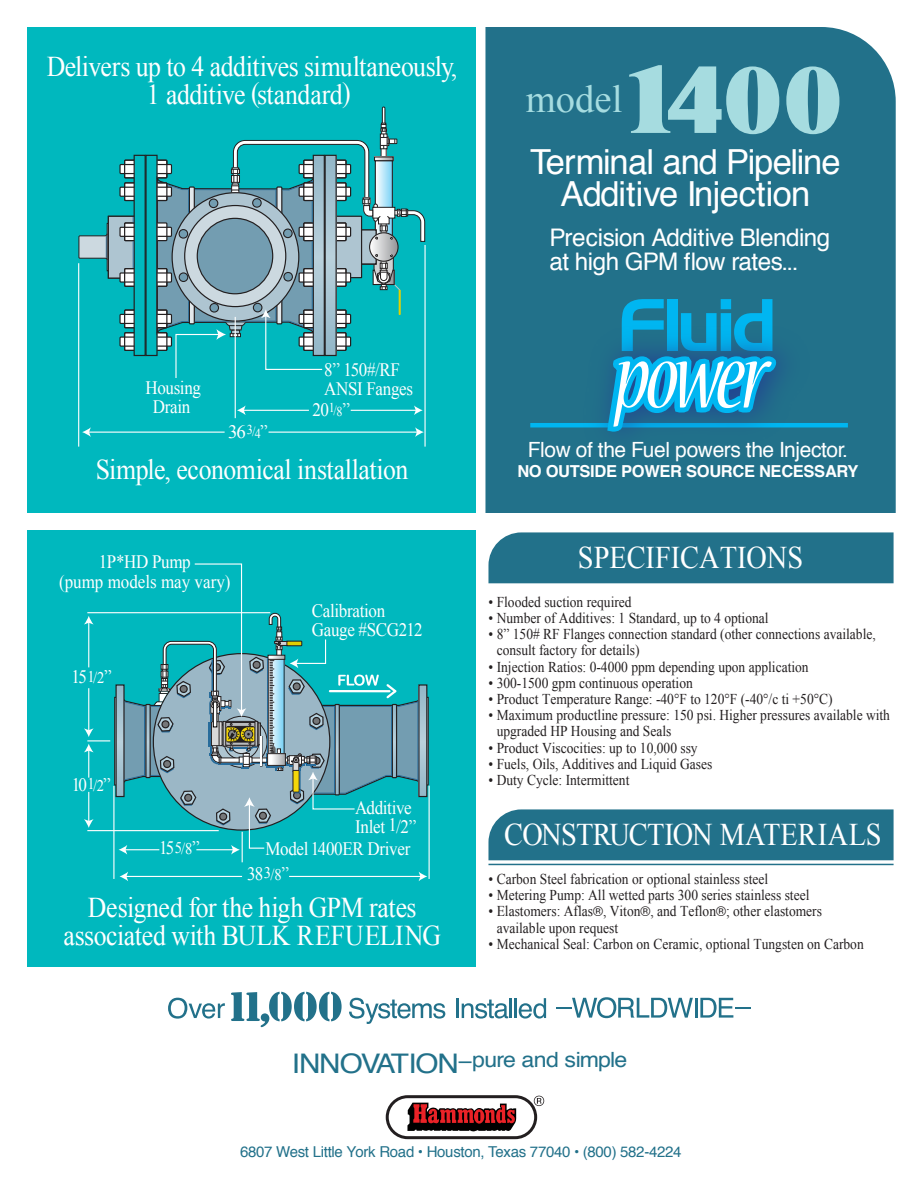
<style>
.page{position:relative;width:918px;height:1188px;background:#fff}
.page>*{position:absolute;margin:0;border:0;box-sizing:border-box;transform-origin:0 0}
.t1{font:800 97.8px "Nimbus Roman D";color:#a6dce0;scale:1.1 1}
.t2{font:38.7px "Times New Roman";color:#a6dce0}
.t3{font:34.5px/32.4px "Helvetica";letter-spacing:-.02em;color:#fff;text-align:center}
.t4{font:32.25px "Times New Roman";color:#fff;scale:.9 1}
.t5{font:31.5px "Times New Roman";letter-spacing:-.02em;color:#fff;scale:.9 1}
.t6{font:31.5px "Times New Roman";color:#fff;scale:.9 1}
.t7{font:28.65px/27.8px "Times New Roman";letter-spacing:-.02em;color:#fff;text-align:center;scale:.9 1}
.t8{font:24.3px/23.1px "Helvetica";letter-spacing:-.02em;color:#fff}
.t9{font:21px "Helvetica";letter-spacing:-.02em;color:#fff}
.t10{font:21px "Helvetica";letter-spacing:-.04em;color:#22718a;scale:1.1 1}
.t11{font:18.9px/18.9px "Times New Roman";letter-spacing:-.02em;color:#fff;scale:.9 1}
.t12{font:18.9px/20.4px "Times New Roman";color:#fff;text-align:center;scale:.9 1}
.t13{font:18.9px "Times New Roman";letter-spacing:-.02em;color:#fff}
.t14{font:700 16.5px "Helvetica";letter-spacing:-.02em;color:#fff}
.t15{font:15px/16.2px "Times New Roman";color:#231f20;scale:.9 1}
.t16{font:15px "Helvetica";letter-spacing:-.02em;color:#22718a}
.s1{font-size:13.5px}
.s2{font-size:16.2px}
.s3{font-family:"Helvetica";font-size:13.5px}
.s4{font-size:27px}
</style>
<div class="page">
<div style="left:386px;top:1095px;width:151px;height:44px;border:3px solid #231f20;border-radius:20px"></div>
<svg style="left:407px;top:1103px;width:110px;height:29px"></svg>
<svg style="left:534px;top:1096px;width:10px;height:10px"></svg>
<div style="left:27px;top:530px;width:448px;height:437px;background:#00b8be"></div>
<div style="left:485px;top:27px;width:411px;height:486px;background:#22718a"></div>
<div style="left:27px;top:27px;width:448px;height:486px;background:#00b8be"></div>
<div style="left:488px;top:809px;width:406px;height:51px;background:#22718a"></div>
<hr style="left:488px;top:864px;width:406px;height:1px;background:#23718a">
<div style="left:488px;top:532px;width:406px;height:51px;background:#22718a"></div>
<svg style="left:168px;top:998px;width:57px;height:21px"></svg>
<svg style="left:231px;top:992px;width:111px;height:35px"></svg>
<svg style="left:349px;top:998px;width:96px;height:26px"></svg>
<hr style="left:457px;top:998px;width:2px;height:20px;background:#22718a">
<svg style="left:462px;top:1000px;width:46px;height:19px"></svg>
<hr style="left:510px;top:998px;width:2px;height:20px;background:#22718a">
<hr style="left:515px;top:998px;width:2px;height:20px;background:#22718a">
<svg style="left:519px;top:998px;width:27px;height:21px"></svg>
<svg style="left:556px;top:997px;width:137px;height:21px"></svg>
<hr style="left:695px;top:998px;width:3px;height:20px;background:#22718a">
<svg style="left:700px;top:998px;width:50px;height:20px"></svg>
<hr style="left:530px;top:423px;width:318px;height:4px;background:#00b6f1">
<div style="left:559px;top:302px;width:276px;height:184px;background:#22718a"></div>
<svg style="left:603px;top:299px;width:182px;height:138px;background:#2c96be"></svg>
<div style="left:426px;top:697px;width:3px;height:89px;background:#aec5d1;border:1px solid #231f20"></div>
<svg style="left:420px;top:686px;width:5px;height:109px"></svg>
<div style="left:418px;top:684px;width:9px;height:113px;border:1px solid #231f20"></div>
<div style="left:114px;top:697px;width:3px;height:89px;background:#aec5d1;border:1px solid #231f20"></div>
<svg style="left:117px;top:686px;width:2px;height:109px"></svg>
<div style="left:115px;top:684px;width:10px;height:113px;border:1px solid #231f20"></div>
<hr style="left:87px;top:612px;width:183px;height:1px;background:#fff">
<hr style="left:87px;top:830px;width:132px;height:1px;background:#fff">
<hr style="left:88px;top:622px;width:1px;height:45px;background:#fff">
<svg style="left:84px;top:616px;width:10px;height:9px"></svg>
<hr style="left:88px;top:792px;width:1px;height:30px;background:#fff">
<svg style="left:84px;top:819px;width:10px;height:9px"></svg>
<hr style="left:88px;top:688px;width:1px;height:43px;background:#fff">
<svg style="left:84px;top:728px;width:26px;height:50px"></svg>
<hr style="left:242px;top:832px;width:1px;height:30px;background:#fff">
<hr style="left:126px;top:876px;width:116px;height:1px;background:#fff">
<svg style="left:120px;top:872px;width:8px;height:9px"></svg>
<hr style="left:289px;top:876px;width:132px;height:1px;background:#fff">
<svg style="left:419px;top:872px;width:8px;height:9px"></svg>
<hr style="left:113px;top:786px;width:1px;height:93px;background:#fff">
<hr style="left:429px;top:786px;width:1px;height:93px;background:#fff">
<svg style="left:119px;top:563px;width:301px;height:292px"></svg>
<svg style="left:119px;top:159px;width:15px;height:43px"></svg>
<svg style="left:119px;top:309px;width:15px;height:43px"></svg>
<hr style="left:235px;top:317px;width:1px;height:101px;background:#fff">
<hr style="left:78px;top:263px;width:1px;height:184px;background:#fff">
<hr style="left:424px;top:245px;width:2px;height:202px;background:#fff">
<hr style="left:243px;top:410px;width:66px;height:1px;background:#fff">
<svg style="left:237px;top:405px;width:9px;height:10px"></svg>
<hr style="left:88px;top:432px;width:137px;height:1px;background:#fff">
<svg style="left:82px;top:427px;width:9px;height:10px"></svg>
<hr style="left:269px;top:432px;width:149px;height:1px;background:#fff">
<svg style="left:415px;top:427px;width:9px;height:10px"></svg>
<hr style="left:351px;top:410px;width:66px;height:1px;background:#fff">
<svg style="left:414px;top:405px;width:9px;height:10px"></svg>
<div style="left:134px;top:155px;width:12px;height:201px;border:1px solid #231f20"></div>
<div style="left:145px;top:155px;width:13px;height:201px;border:1px solid #231f20"></div>
<svg style="left:78px;top:215px;width:57px;height:73px"></svg>
<div style="left:107px;top:223px;width:2px;height:48px;border:1px solid #231f20"></div>
<svg style="left:156px;top:106px;width:270px;height:273px"></svg>
<h3 class="t7" style="left:47px;top:52px;width:458px">Delivers up to 4 additives simultaneously,<br>1 additive (standard)</h3>
<h1 class="t1" style="left:620px;top:43px;width:204px">1400</h1>
<h2 class="t2" style="left:526px;top:73px;width:98px">model</h2>
<h3 class="t3" style="left:530px;top:146px;width:312px">Terminal and Pipeline<br>Additive Injection</h3>
<h3 class="t8" style="left:549px;top:227px;width:283px">Precision Additive Blending at high GPM flow rates...</h3>
<p class="t11" style="left:145px;top:378px;width:63px;text-align:center">Housing<br>Drain</p>
<p class="t13" style="left:228px;top:419px;width:41px">36<sup>3</sup><span class="s1">/4</span>”</p>
<p class="t11" style="left:324px;top:360px;width:100px">8” 150#/RF<br>ANSI Fanges</p>
<p class="t11" style="left:312px;top:400px;width:43px">20<sup>1</sup><span class="s1">/8</span>”</p>
<h3 class="t7" style="left:96px;top:455px;width:349px">Simple, economical installation</h3>
<p class="t12" style="left:59px;top:551px;width:192px">1P*HD Pump<br>(pump models may vary)</p>
<p class="t11" style="left:72px;top:667px;width:46px">15<span class="s2">1/2</span>”</p>
<p class="t11" style="left:312px;top:601px;width:125px">Calibration<br>Gauge #SCG212</p>
<p class="t11" style="left:72px;top:775px;width:45px">10<span class="s2">1/2</span>”</p>
<p class="t11" style="left:159px;top:838px;width:46px">15<span class="s2">5/8</span>”</p>
<p class="t11" style="left:355px;top:798px;width:69px">Additive<br>Inlet 1/2”</p>
<p class="t11" style="left:265px;top:839px;width:163px">Model 1400ER Driver</p>
<p class="t11" style="left:247px;top:864px;width:48px">38<span class="s2">3/8</span>”</p>
<h3 class="t7" style="left:63px;top:893px;width:421px">Designed for the high GPM rates associated with BULK REFUELING</h3>
<h3 class="t9" style="left:528px;top:434px;width:322px">Flow of the Fuel powers the Injector.</h3>
<p class="t14" style="left:517px;top:458px;width:343px">NO OUTSIDE POWER SOURCE NECESSARY</p>
<h3 class="t4" style="left:559px;top:535px;width:258px">SPECIFICATIONS</h3>
<h3 class="t6" style="left:578px;top:536px;width:252px">SPECIFICATIONS</h3>
<p class="t15" style="left:488px;top:593px;width:161px">• Flooded suction required</p>
<p class="t15" style="left:488px;top:610px;width:313px">• Number of Additives: 1 Standard, up to 4 optional</p>
<p class="t15" style="left:497px;top:626px;width:423px;text-indent:-8px">• 8” 150# RF Flanges connection standard (other connections available, consult factory for details)</p>
<p class="t15" style="left:488px;top:658px;width:357px">• Injection Ratios: 0-4000 ppm depending upon application</p>
<p class="t15" style="left:488px;top:674px;width:229px">• 300-1500 gpm continuous operation</p>
<p class="t15" style="left:488px;top:691px;width:384px">• Product Temperature Range: -40°F to 120°F (-40°/c ti +50°C)</p>
<p class="t15" style="left:497px;top:707px;width:439px;text-indent:-8px">• Maximum productline pressure: 150 psi. Higher pressures available with upgraded HP Housing and Seals</p>
<p class="t15" style="left:488px;top:739px;width:234px">• Product Viscocities: up to 10,000 ssy</p>
<p class="t15" style="left:488px;top:755px;width:250px">• Fuels, Oils, Additives and Liquid Gases</p>
<p class="t15" style="left:488px;top:772px;width:158px">• Duty Cycle: Intermittent</p>
<h3 class="t5" style="left:504px;top:813px;width:421px">CONSTRUCTION MATERIALS</h3>
<p class="t15" style="left:488px;top:871px;width:312px">• Carbon Steel fabrication or optional stainless steel</p>
<p class="t15" style="left:488px;top:887px;width:358px">• Metering Pump: All wetted parts 300 series stainless steel</p>
<p class="t15" style="left:497px;top:903px;width:363px;text-indent:-8px">• Elastomers: Aflas<span class="s3">®</span>, Viton<span class="s3">®</span>, and Teflon<span class="s3">®</span>; other elastomers available upon request</p>
<p class="t15" style="left:488px;top:935px;width:419px">• Mechanical Seal: Carbon on Ceramic, optional Tungsten on Carbon</p>
<h3 class="t10" style="left:292px;top:1043px;width:306px"><span class="s4">INNOVATION</span>–pure and simple</h3>
<p class="t16" style="left:240px;top:1141px;width:443px">6807 West Little York Road • Houston, Texas 77040 • (800) 582-4224</p>
</div>
